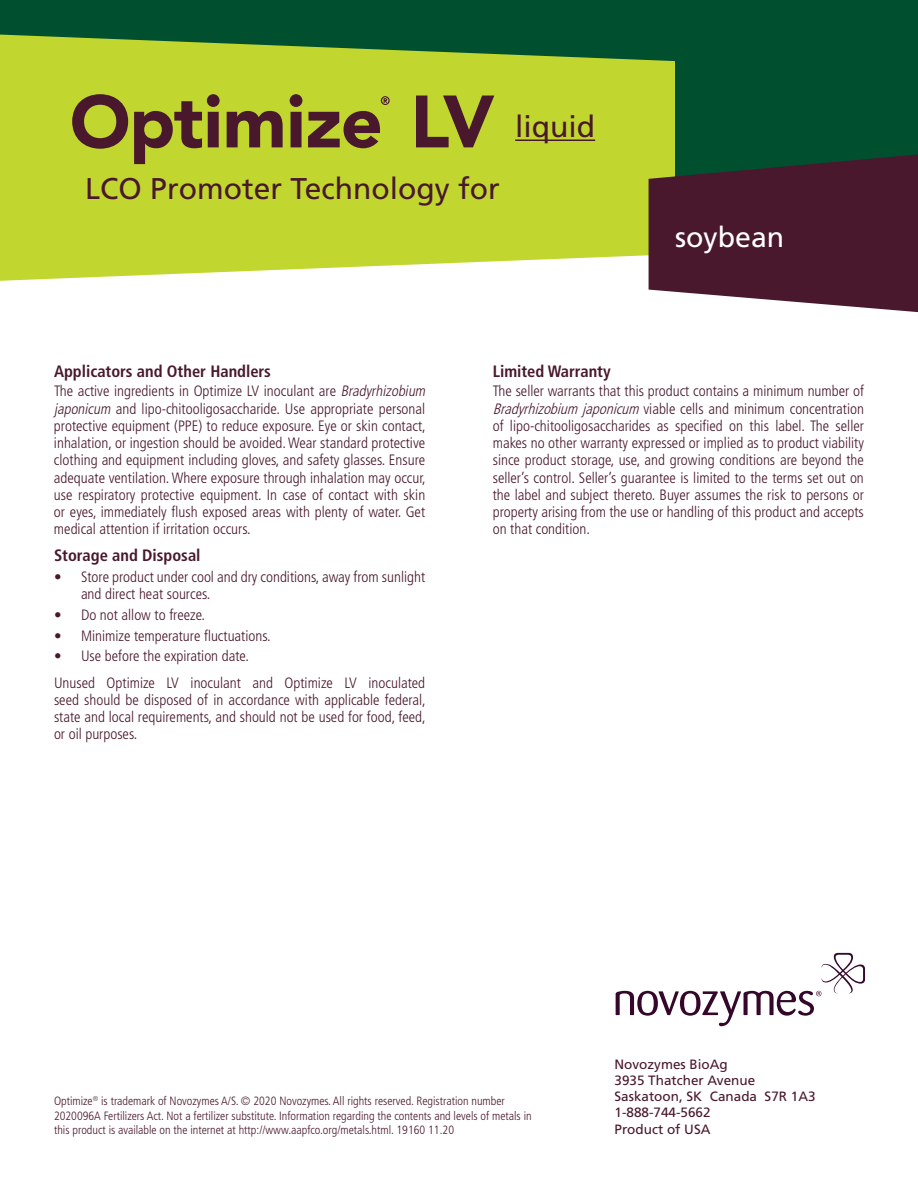
<style>
.page{position:relative;width:918px;height:1188px;background:#fff}
.page>*{position:absolute;margin:0;border:0;box-sizing:border-box;transform-origin:0 0}
.t1{font:30px "Frutiger LT Std";color:#49182d}
.t2{font:28.5px "Frutiger LT Std";color:#fff}
.t3{font:700 condensed 16.5px "Frutiger LT Std";color:#49182d}
.t4{font:300 condensed 15px/17.2px "Frutiger LT Std";color:#49182d}
.t5{font:13.5px/16.2px "Frutiger LT Std";color:#49182d}
.t6{font:300 condensed 12px/14.4px "Frutiger LT Std";color:#49182d}
.s1{font-style:italic}
</style>
<div class="page">
<div style="left:0;top:0;width:918px;height:210px;background:#00502f"></div>
<svg style="left:0;top:35px;width:675px;height:246px;background:#b8d13b"></svg>
<svg style="left:649px;top:154px;width:269px;height:158px;background:#522e3b"></svg>
<hr style="left:515px;top:140px;width:80px;height:1px;background:#49182d">
<svg style="left:72px;top:94px;width:56px;height:55px;background:#83742d"></svg>
<svg style="left:134px;top:94px;width:86px;height:70px;background:#90892e"></svg>
<svg style="left:227px;top:111px;width:56px;height:36px;background:#71582d"></svg>
<svg style="left:290px;top:94px;width:12px;height:53px"></svg>
<svg style="left:308px;top:111px;width:72px;height:37px;background:#745d2d"></svg>
<svg style="left:381px;top:96px;width:9px;height:9px"></svg>
<svg style="left:416px;top:96px;width:78px;height:51px;background:#877b2e"></svg>
<svg style="left:616px;top:953px;width:249px;height:73px"></svg>
<h1 class="t1" style="left:85px;top:171px;width:416px">LCO Promoter Technology for</h1>
<h1 class="t1" style="left:515px;top:109px;width:82px">liquid</h1>
<h2 class="t2" style="left:675px;top:220px;width:111px">soybean</h2>
<p class="t3" style="left:54px;top:361px;width:219px">Applicators and Other Handlers</p>
<p class="t4" style="left:54px;top:383px;width:376px">The active ingredients in Optimize LV inoculant are <span class="s1">Bradyrhizobium japonicum</span> and lipo-chitooligosaccharide. Use appropriate personal protective equipment (PPE) to reduce exposure. Eye or skin contact, inhalation, or ingestion should be avoided. Wear standard protective clothing and equipment including gloves, and safety glasses. Ensure adequate ventilation. Where exposure through inhalation may occur, use respiratory protective equipment. In case of contact with skin or eyes, immediately flush exposed areas with plenty of water. Get medical attention if irritation occurs.</p>
<p class="t3" style="left:54px;top:546px;width:148px">Storage and Disposal</p>
<p class="t4" style="left:81px;top:568px;width:346px;text-indent:-27px">• Store product under cool and dry conditions, away from sunlight and direct heat sources.</p>
<p class="t4" style="left:54px;top:606px;width:153px">• Do not allow to freeze.</p>
<p class="t4" style="left:54px;top:627px;width:218px">• Minimize temperature fluctuations.</p>
<p class="t4" style="left:54px;top:643px;width:373px;line-height:26.1px">• Use before the expiration date.<br>Unused Optimize LV inoculant and Optimize LV inoculated</p>
<p class="t4" style="left:54px;top:691px;width:373px;text-align:justify">seed should be disposed of in accordance with applicable federal, state and local requirements, and should not be used for food, feed, or oil purposes.</p>
<p class="t3" style="left:493px;top:361px;width:120px">Limited Warranty</p>
<p class="t4" style="left:493px;top:383px;width:373px;text-align:justify">The seller warrants that this product contains a minimum number of <span class="s1">Bradyrhizobium japonicum</span> viable cells and minimum concentration of lipo-chitooligosaccharides as specified on this label. The seller makes no other warranty expressed or implied as to product viability since product storage, use, and growing conditions are beyond the seller’s control. Seller’s guarantee is limited to the terms set out on the label and subject thereto. Buyer assumes the risk to persons or property arising from the use or handling of this product and accepts on that condition.</p>
<p class="t6" style="left:54px;top:1094px;width:479px">Optimize<sup>®</sup> is trademark of Novozymes A/S. © 2020 Novozymes. All rights reserved. Registration number<br>2020096A Fertilizers Act. Not a fertilizer substitute. Information regarding the contents and levels of metals in this product is available on the internet at http://www.aapfco.org/metals.html. 19160 11.20</p>
<p class="t5" style="left:615px;top:1056px;width:203px">Novozymes BioAg<br>3935 Thatcher Avenue<br>Saskatoon, SK Canada S7R 1A3<br>1-888-744-5662<br>Product of USA</p>
</div>
